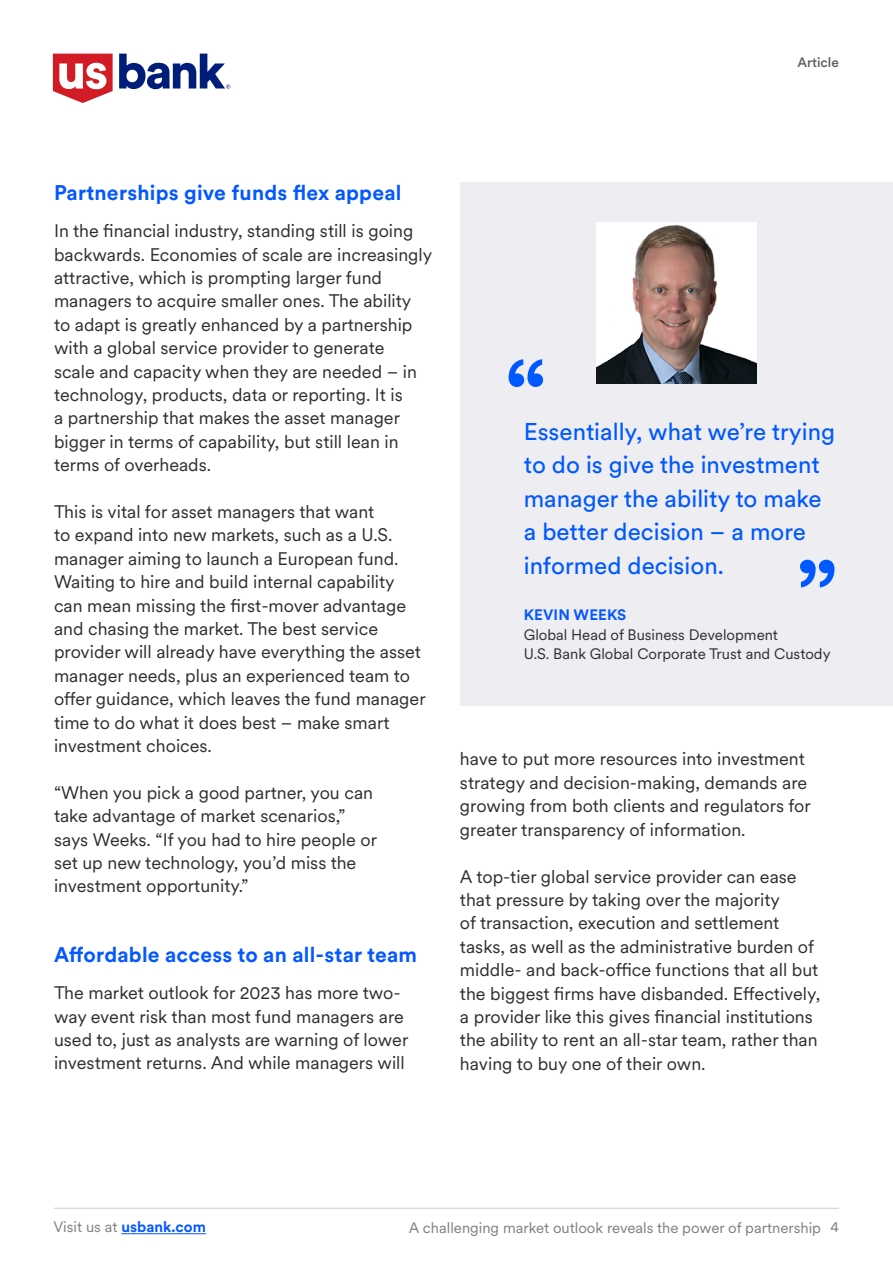
<style>
.page{position:relative;width:893px;height:1263px;background:#fff}
.page>*{position:absolute;margin:0;border:0;box-sizing:border-box;transform-origin:0 0}
.t1{font:500 102px "U.S.Bank Circular";color:#0058ff}
.t2{font:24px/33.6px "U.S.Bank Circular";color:#0058ff}
.t3{font:700 21px "U.S.Bank Circular";letter-spacing:.01em;color:#0558ff}
.t4{font:18px/23.4px "U.S.Bank Circular";color:#2e2e32}
.t5{font:15px/19.5px "U.S.Bank Circular";color:#2e2e32}
.t6{font:15px "U.S.Bank Circular";color:#7f7f84}
.t7{font:700 15px "U.S.Bank Circular";color:#0558ff}
.t8{font:500 13.5px "U.S.Bank Circular";color:#616161}
.s1{font-weight:400;color:#7f7f84}
</style>
<div class="page">
<svg style="left:119px;top:54px;width:111px;height:35px"></svg>
<svg style="left:53px;top:54px;width:60px;height:49px"></svg>
<hr style="left:54px;top:1208px;width:785px;height:1px;background:#ccccd2">
<hr style="left:121px;top:1233px;width:85px;height:1px;background:#0558ff">
<div style="left:460px;top:182px;width:433px;height:523px;background:#eeeef2"></div>
<img style="left:596px;top:223px;width:161px;height:160px">
<p class="t8" style="left:797px;top:53px;width:43px">Article</p>
<p class="t3" style="left:54px;top:178px;width:349px">Partnerships give funds flex appeal</p>
<p class="t4" style="left:54px;top:218px;width:380px">In the financial industry, standing still is going backwards. Economies of scale are increasingly attractive, which is prompting larger fund managers to acquire smaller ones. The ability<br>to adapt is greatly enhanced by a partnership with a global service provider to generate<br>scale and capacity when they are needed – in technology, products, data or reporting. It is<br>a partnership that makes the asset manager bigger in terms of capability, but still lean in terms of overheads.</p>
<p class="t4" style="left:54px;top:499px;width:373px">This is vital for asset managers that want<br>to expand into new markets, such as a U.S. manager aiming to launch a European fund.<br>Waiting to hire and build internal capability can mean missing the first-mover advantage and chasing the market. The best service provider will already have everything the asset manager needs, plus an experienced team to offer guidance, which leaves the fund manager time to do what it does best – make smart investment choices.</p>
<p class="t4" style="left:54px;top:780px;width:325px">“When you pick a good partner, you can take advantage of market scenarios,” says Weeks. “If you had to hire people or set up new technology, you’d miss the investment opportunity.”</p>
<p class="t3" style="left:54px;top:940px;width:365px">Affordable access to an all-star team</p>
<p class="t4" style="left:54px;top:980px;width:356px">The market outlook for 2023 has more two&shy;way event risk than most fund managers are used to, just as analysts are warning of lower investment returns. And while managers will</p>
<h1 class="t1" style="left:504px;top:327px;width:45px">“</h1>
<h2 class="t2" style="left:524px;top:413px;width:313px">Essentially, what we’re trying to do is give the investment manager the ability to make a better decision – a more informed decision.</h2>
<p class="t7" style="left:524px;top:604px;width:104px">KEVIN WEEKS</p>
<p class="t5" style="left:524px;top:624px;width:308px">Global Head of Business Development<br>U.S. Bank Global Corporate Trust and Custody</p>
<h1 class="t1" style="left:839px;top:619px;width:45px;rotate:-180deg">“</h1>
<p class="t4" style="left:460px;top:747px;width:352px">have to put more resources into investment strategy and decision-making, demands are growing from both clients and regulators for greater transparency of information.</p>
<p class="t4" style="left:460px;top:864px;width:362px">A top-tier global service provider can ease that pressure by taking over the majority<br>of transaction, execution and settlement tasks, as well as the administrative burden of middle- and back-office functions that all but the biggest firms have disbanded. Effectively, a provider like this gives financial institutions the ability to rent an all-star team, rather than having to buy one of their own.</p>
<p class="t7" style="left:53px;top:1216px;width:154px"><span class="s1">Visit us at</span> usbank.com</p>
<p class="t6" style="left:409px;top:1217px;width:431px">A challenging market outlook reveals the power of partnership 4</p>
</div>
